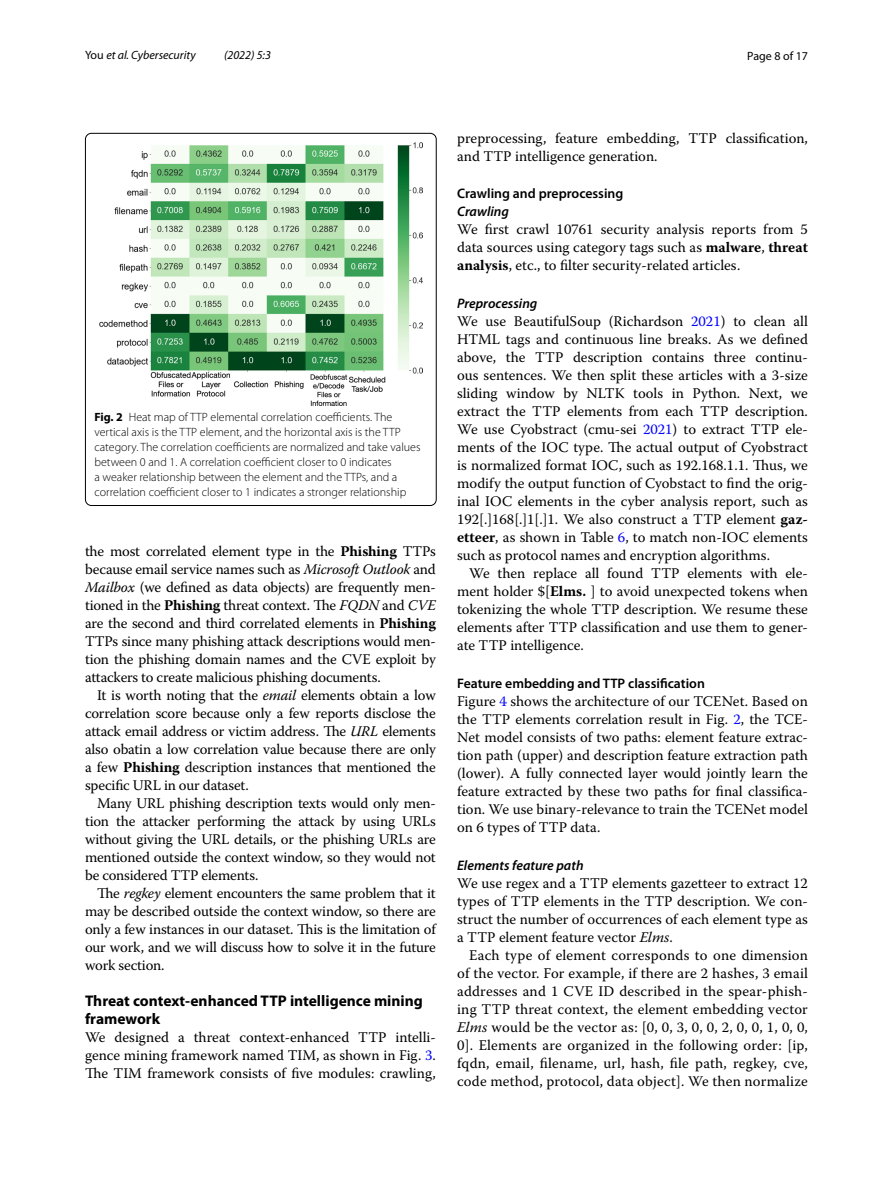
<style>
.page{position:relative;width:893px;height:1187px;background:#fff}
.page>*{position:absolute;margin:0;border:0;box-sizing:border-box;transform-origin:0 0}
.t1{font:700 15.45px/18px "Myriad Pro";color:#000}
.t2{font:14.7px/18px "Warnock Pro";color:#000;text-align:justify}
.t3{font:600 13.8px "Myriad Pro";color:#000}
.t4{font:italic 600 13.8px "Myriad Pro";color:#000}
.t5{font:300 12px/15px "Myriad Pro";color:#000}
.t6{font:italic 12px "Myriad Pro";color:#000}
.t7{font:12px "Myriad Pro";color:#000}
.s1{font-style:normal}
.s2{font-weight:700}
.s3{font-family:"Warnock Pro It 12"}
.s4{color:#00f}
</style>
<div class="page">
<img style="left:99px;top:142px;width:323px;height:263px">
<div style="left:85px;top:133px;width:351px;height:372px;border:1px solid #000;border-radius:6px"></div>
<p class="t6" style="left:85px;top:48px;width:112px"><span class="s1">You</span> et al. Cybersecurity</p>
<p class="t6" style="left:224px;top:48px;width:48px">(2022) 5:3</p>
<p class="t7" style="left:747px;top:48px;width:62px">Page 8 of 17</p>
<p class="t5" style="left:94px;top:409px;width:328px"><span class="s2">Fig. 2</span> Heat map of TTP elemental correlation coefficients. The vertical axis is the TTP element, and the horizontal axis is the TTP category. The correlation coefficients are normalized and take values between 0 and 1. A correlation coefficient closer to 0 indicates<br>a weaker relationship between the element and the TTPs, and a correlation coefficient closer to 1 indicates a stronger relationship</p>
<p class="t2" style="left:85px;top:541px;width:352px">the most correlated element type in the <span class="s2">Phishing</span> TTPs because email service names such as <span class="s3">Microsoft Outlook</span> and <span class="s3">Mailbox</span> (we defined as data objects) are frequently men&shy;tioned in the <span class="s2">Phishing</span> threat context. The <span class="s3">FQDN</span> and <span class="s3">CVE </span>are the second and third correlated elements in <span class="s2">Phishing </span>TTPs since many phishing attack descriptions would men&shy;tion the phishing domain names and the CVE exploit by attackers to create malicious phishing documents.</p>
<p class="t2" style="left:85px;top:685px;width:352px;text-indent:12px">It is worth noting that the <span class="s3">email</span> elements obtain a low correlation score because only a few reports disclose the attack email address or victim address. The <span class="s3">URL</span> elements also obatin a low correlation value because there are only a few <span class="s2">Phishing</span> description instances that mentioned the specific URL in our dataset.</p>
<p class="t2" style="left:85px;top:793px;width:352px;text-indent:12px">Many URL phishing description texts would only men&shy;tion the attacker performing the attack by using URLs without giving the URL details, or the phishing URLs are mentioned outside the context window, so they would not be considered TTP elements.</p>
<p class="t2" style="left:85px;top:883px;width:352px;text-indent:12px">The <span class="s3">regkey</span> element encounters the same problem that it may be described outside the context window, so there are only a few instances in our dataset. This is the limitation of our work, and we will discuss how to solve it in the future work section.</p>
<p class="t1" style="left:85px;top:991px;width:339px">Threat context‑enhanced TTP intelligence mining framework</p>
<p class="t2" style="left:85px;top:1027px;width:352px">We designed a threat context-enhanced TTP intelli&shy;gence mining framework named TIM, as shown in Fig. <span class="s4">3</span>.<br>The TIM framework consists of five modules: crawling,</p>
<p class="t2" style="left:457px;top:128px;width:352px">preprocessing, feature embedding, TTP classification, and TTP intelligence generation.</p>
<p class="t3" style="left:457px;top:185px;width:168px">Crawling and preprocessing</p>
<p class="t4" style="left:457px;top:203px;width:53px">Crawling</p>
<p class="t2" style="left:457px;top:220px;width:352px">We first crawl 10761 security analysis reports from 5 data sources using category tags such as <span class="s2">malware</span>, <span class="s2">threat analysis</span>, etc., to filter security-related articles.</p>
<p class="t4" style="left:457px;top:295px;width:82px">Preprocessing</p>
<p class="t2" style="left:457px;top:312px;width:352px">We use BeautifulSoup (Richardson <span class="s4">2021</span>) to clean all HTML tags and continuous line breaks. As we defined above, the TTP description contains three continu&shy;ous sentences. We then split these articles with a 3-size sliding window by NLTK tools in Python. Next, we extract the TTP elements from each TTP description.<br>We use Cyobstract (cmu-sei <span class="s4">2021</span>) to extract TTP ele&shy;ments of the IOC type. The actual output of Cyobstract is normalized format IOC, such as 192.168.1.1. Thus, we modify the output function of Cyobstact to find the orig&shy;inal IOC elements in the cyber analysis report, such as 192[.]168[.]1[.]1. We also construct a TTP element <span class="s2">gaz&shy;etteer</span>, as shown in Table <span class="s4">6</span>, to match non-IOC elements such as protocol names and encryption algorithms.</p>
<p class="t2" style="left:457px;top:564px;width:352px;text-indent:12px">We then replace all found TTP elements with ele&shy;ment holder $[<span class="s2">Elms.</span> ] to avoid unexpected tokens when tokenizing the whole TTP description. We resume these elements after TTP classification and use them to gener&shy;ate TTP intelligence.</p>
<p class="t3" style="left:457px;top:674px;width:249px">Feature embedding and TTP classification</p>
<p class="t2" style="left:457px;top:692px;width:352px">Figure <span class="s4">4</span> shows the architecture of our TCENet. Based on the TTP elements correlation result in Fig. <span class="s4">2</span>, the TCE-Net model consists of two paths: element feature extrac&shy;tion path (upper) and description feature extraction path (lower). A fully connected layer would jointly learn the feature extracted by these two paths for final classifica&shy;tion. We use binary-relevance to train the TCENet model on 6 types of TTP data.</p>
<p class="t4" style="left:457px;top:856px;width:128px">Elements feature path</p>
<p class="t2" style="left:457px;top:874px;width:352px">We use regex and a TTP elements gazetteer to extract 12 types of TTP elements in the TTP description. We con&shy;struct the number of occurrences of each element type as a TTP element feature vector <span class="s3">Elms</span>.</p>
<p class="t2" style="left:457px;top:946px;width:352px;text-indent:12px">Each type of element corresponds to one dimension of the vector. For example, if there are 2 hashes, 3 email addresses and 1 CVE ID described in the spear-phish&shy;ing TTP threat context, the element embedding vector <span class="s3">Elms</span> would be the vector as: [0, 0, 3, 0, 0, 2, 0, 0, 1, 0, 0, 0]. Elements are organized in the following order: [ip, fqdn, email, filename, url, hash, file path, regkey, cve, code method, protocol, data object]. We then normalize</p>
</div>
